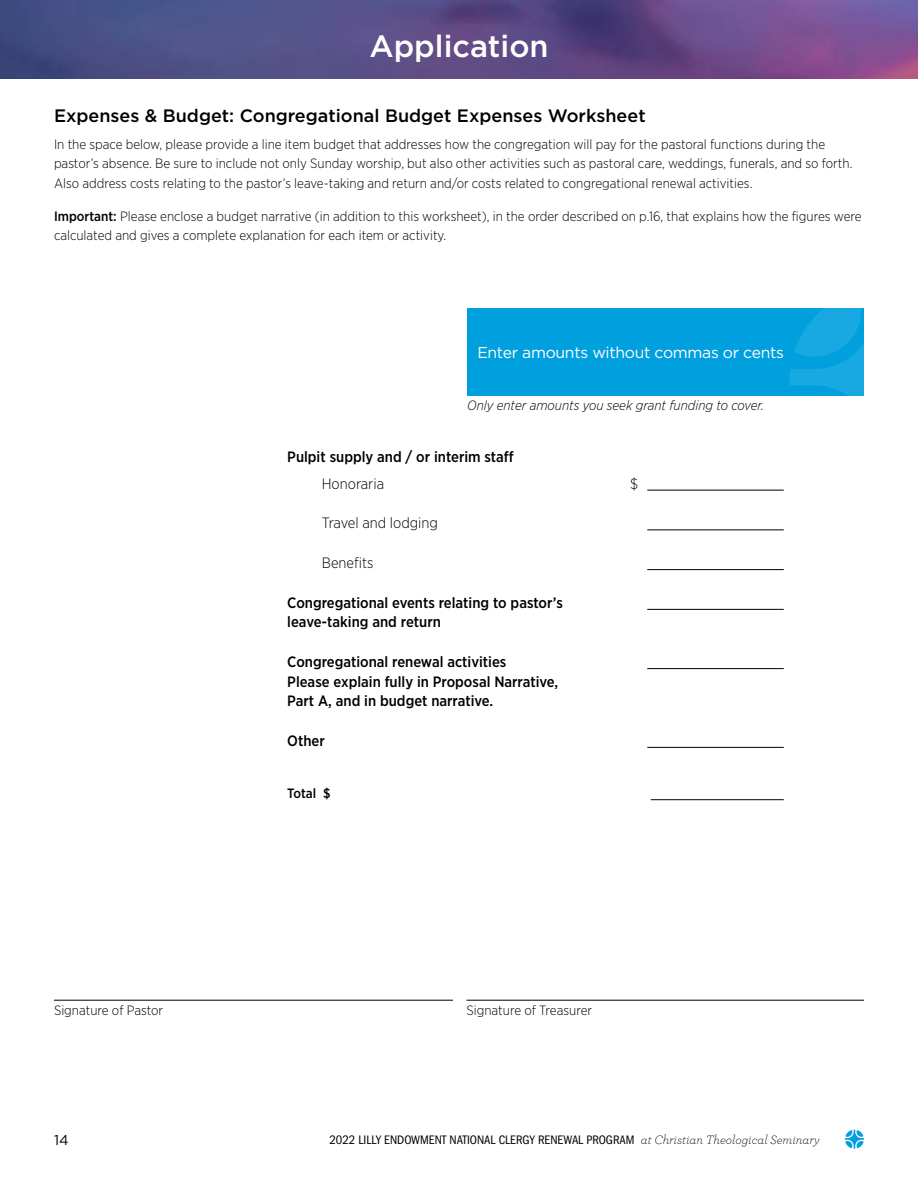
<style>
.page{position:relative;width:918px;height:1188px;background:#fff}
.page>*{position:absolute;margin:0;border:0;box-sizing:border-box;transform-origin:0 0}
.t1{font:500 30.75px "Gotham";color:#fff}
.t2{font:500 18px "Gotham";color:#000}
.t3{font:15.75px "Gotham";letter-spacing:-.02em;color:#fff}
.t4{font:500 15px/19.5px "Gotham Narrow";color:#000}
.t5{font:300 15px "Gotham Narrow";color:#000}
.t6{font:14.25px "Gotham";color:#000}
.t7{font:300 13.5px/19.5px "Gotham Narrow";color:#000}
.t8{font:italic 300 13.5px "Gotham Narrow";color:#000}
.t9{font:500 13.5px "Gotham Narrow";color:#000}
.t10{font:condensed 12.75px "ITC Franklin Gothic Std";color:#000}
.s1{font-weight:500}
.s2{font-family:"Archer";font-weight:300;font-style:italic;font-stretch:normal}
</style>
<div class="page">
<img style="left:0;top:0;width:918px;height:78px">
<svg style="left:845px;top:1130px;width:19px;height:19px"></svg>
<div style="left:467px;top:308px;width:397px;height:87px;background:#00a0df"></div>
<svg style="left:789px;top:308px;width:75px;height:87px"></svg>
<hr style="left:647px;top:490px;width:137px;height:1px;background:#000">
<hr style="left:647px;top:529px;width:137px;height:1px;background:#000">
<hr style="left:647px;top:569px;width:137px;height:1px;background:#000">
<hr style="left:647px;top:609px;width:137px;height:1px;background:#000">
<hr style="left:647px;top:668px;width:137px;height:1px;background:#000">
<hr style="left:647px;top:747px;width:137px;height:1px;background:#000">
<hr style="left:651px;top:799px;width:133px;height:1px;background:#000">
<hr style="left:54px;top:1000px;width:399px;height:1px;background:#000">
<hr style="left:466px;top:1000px;width:398px;height:1px;background:#000">
<h1 class="t1" style="left:369px;top:26px;width:181px">Application</h1>
<h2 class="t2" style="left:54px;top:104px;width:593px">Expenses &amp; Budget: Congregational Budget Expenses Worksheet</h2>
<p class="t7" style="left:54px;top:134px;width:800px">In the space below, please provide a line item budget that addresses how the congregation will pay for the pastoral functions during the pastor’s absence. Be sure to include not only Sunday worship, but also other activities such as pastoral care, weddings, funerals, and so forth.<br>Also address costs relating to the pastor’s leave-taking and return and/or costs related to congregational renewal activities.</p>
<p class="t7" style="left:54px;top:206px;width:809px"><span class="s1">Important:</span> Please enclose a budget narrative (in addition to this worksheet), in the order described on p.16, that explains how the figures were calculated and gives a complete explanation for each item or activity.</p>
<p class="t3" style="left:477px;top:343px;width:308px">Enter amounts without commas or cents</p>
<p class="t8" style="left:467px;top:397px;width:298px">Only enter amounts you seek grant funding to cover.</p>
<p class="t4" style="left:287px;top:447px;width:228px">Pulpit supply and / or interim staff</p>
<p class="t5" style="left:322px;top:474px;width:64px">Honoraria</p>
<p class="t5" style="left:630px;top:474px;width:10px">$</p>
<p class="t5" style="left:322px;top:514px;width:118px">Travel and lodging</p>
<p class="t5" style="left:322px;top:554px;width:53px">Benefits</p>
<p class="t4" style="left:287px;top:593px;width:277px">Congregational events relating to pastor’s leave-taking and return</p>
<p class="t4" style="left:287px;top:652px;width:273px">Congregational renewal activities<br>Please explain fully in Proposal Narrative,<br>Part A, and in budget narrative.</p>
<p class="t4" style="left:287px;top:731px;width:39px">Other</p>
<p class="t9" style="left:287px;top:785px;width:45px">Total $</p>
<p class="t7" style="left:54px;top:1001px;width:111px">Signature of Pastor</p>
<p class="t7" style="left:467px;top:1001px;width:127px">Signature of Treasurer</p>
<p class="t6" style="left:54px;top:1131px;width:16px">14</p>
<p class="t10" style="left:329px;top:1133px;width:492px">2022 LILLY ENDOWMENT NATIONAL CLERGY RENEWAL PROGRAM <span class="s2">at Christian Theological Seminary</span></p>
</div>
